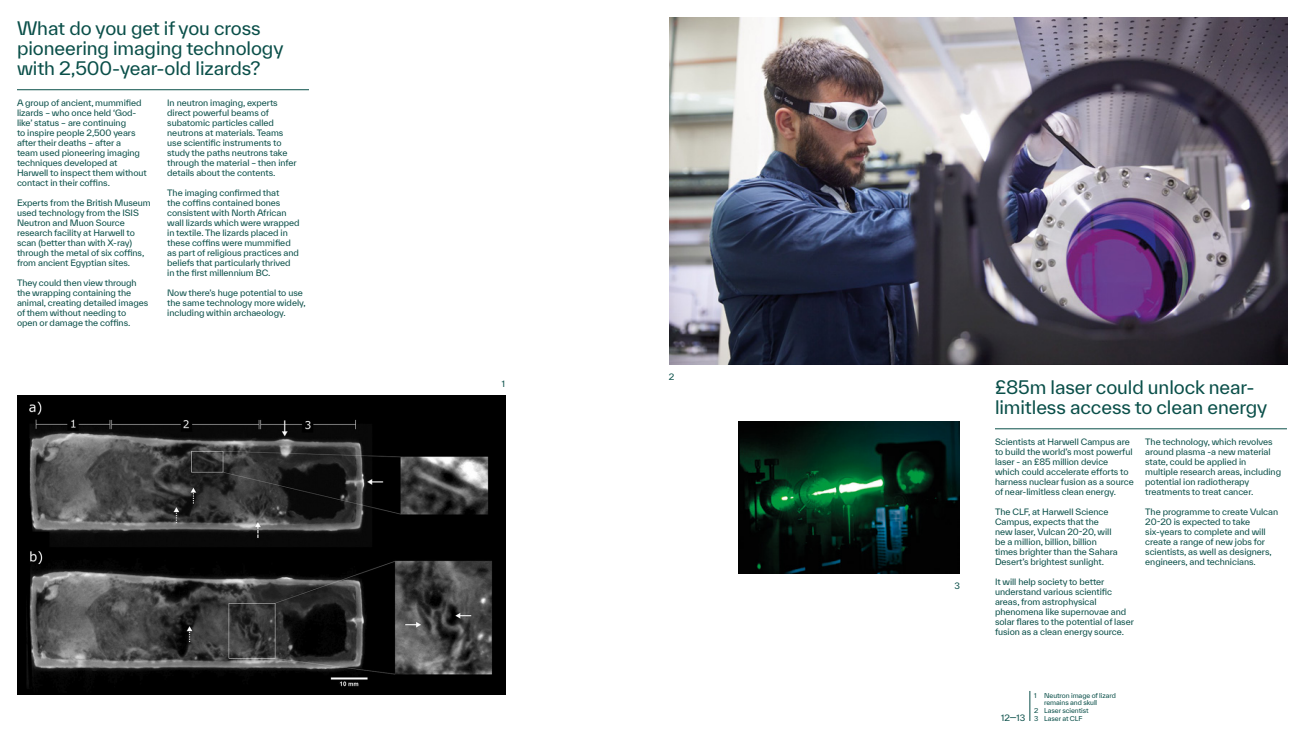
<style>
.page{position:relative;width:1304px;height:738px;background:#fff}
.page>*{position:absolute;margin:0;border:0;box-sizing:border-box;transform-origin:0 0}
.t1{font:18px/20px "TWK Everett";letter-spacing:-.005em;color:#0a4f49}
.t2{font:8.5px/10px "TWK Everett";letter-spacing:-.005em;color:#0a4f49}
.t3{font:6.5px "TWK Everett";letter-spacing:-.01em;color:#0a4f49}
</style>
<div class="page">
<img style="left:669px;top:17px;width:618px;height:347px">
<hr style="left:995px;top:428px;width:292px;height:1px;background:#0a4f49">
<hr style="left:17px;top:89px;width:292px;height:1px;background:#0a4f49">
<img style="left:17px;top:395px;width:488px;height:299px">
<img style="left:739px;top:421px;width:221px;height:152px">
<hr style="left:1030px;top:690px;width:1px;height:30px;background:#0a4f49">
<h1 class="t1" style="left:17px;top:18px;width:268px">What do you get if you cross pioneering imaging technology with 2,500-year-old lizards?</h1>
<p class="t2" style="left:17px;top:97px;width:131px">A group of ancient, mummified lizards – who once held ‘God&shy;like’ status – are continuing<br>to inspire people 2,500 years after their deaths – after a<br>team used pioneering imaging techniques developed at<br>Harwell to inspect them without contact in their coffins.</p>
<p class="t2" style="left:17px;top:197px;width:135px">Experts from the British Museum used technology from the ISIS<br>Neutron and Muon Source research facility at Harwell to scan (better than with X-ray) through the metal of six coffins, from ancient Egyptian sites.</p>
<p class="t2" style="left:17px;top:277px;width:133px">They could then view through the wrapping containing the animal, creating detailed images of them without needing to open or damage the coffins.</p>
<p class="t2" style="left:167px;top:97px;width:131px">In neutron imaging, experts direct powerful beams of subatomic particles called neutrons at materials. Teams use scientific instruments to study the paths neutrons take through the material – then infer details about the contents.</p>
<p class="t2" style="left:167px;top:187px;width:134px">The imaging confirmed that<br>the coffins contained bones consistent with North African wall lizards which were wrapped in textile. The lizards placed in these coffins were mummified as part of religious practices and beliefs that particularly thrived in the first millennium BC.</p>
<p class="t2" style="left:167px;top:287px;width:140px">Now there’s huge potential to use the same technology more widely, including within archaeology.</p>
<p class="t2" style="left:502px;top:378px;width:5px">1</p>
<p class="t2" style="left:669px;top:371px;width:7px">2</p>
<p class="t2" style="left:954px;top:580px;width:7px">3</p>
<h1 class="t1" style="left:995px;top:377px;width:274px">£85m laser could unlock near&shy;limitless access to clean energy</h1>
<p class="t2" style="left:995px;top:436px;width:140px">Scientists at Harwell Campus are to build the world’s most powerful laser - an £85 million device which could accelerate efforts to harness nuclear fusion as a source of near-limitless clean energy.</p>
<p class="t2" style="left:995px;top:506px;width:124px">The CLF, at Harwell Science<br>Campus, expects that the new laser, Vulcan 20-20, will be a million, billion, billion times brighter than the Sahara<br>Desert’s brightest sunlight.</p>
<p class="t2" style="left:995px;top:576px;width:140px">It will help society to better understand various scientific areas, from astrophysical phenomena like supernovae and solar flares to the potential of laser fusion as a clean energy source.</p>
<p class="t2" style="left:1145px;top:436px;width:137px">The technology, which revolves around plasma -a new material state, could be applied in multiple research areas, including potential ion radiotherapy treatments to treat cancer.</p>
<p class="t2" style="left:1145px;top:506px;width:134px">The programme to create Vulcan<br>20-20 is expected to take six-years to complete and will create a range of new jobs for scientists, as well as designers, engineers, and technicians.</p>
<p class="t2" style="left:1001px;top:712px;width:26px">12—13</p>
<p class="t3" style="left:1034px;top:690px;width:83px">1 Neutron image of lizard</p>
<p class="t3" style="left:1044px;top:697px;width:55px">remains and skull</p>
<p class="t3" style="left:1034px;top:705px;width:56px">2 Laser scientist</p>
<p class="t3" style="left:1034px;top:713px;width:50px">3 Laser at CLF</p>
</div>
